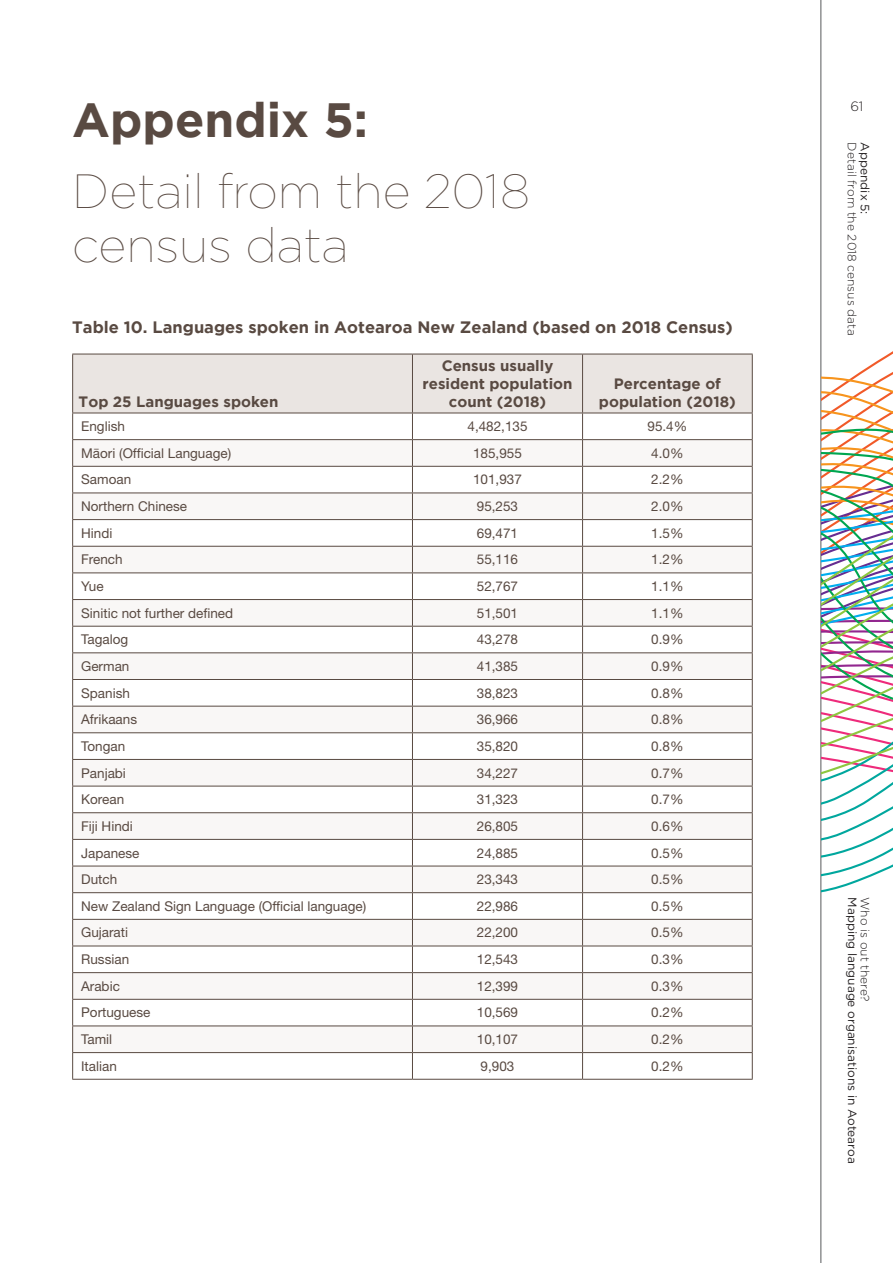
<style>
.page{position:relative;width:893px;height:1263px;background:#fff}
.page>*{position:absolute;margin:0;border:0;box-sizing:border-box;transform-origin:0 0}
.LA_-_Header_L1{font:100 48px/54px "Gotham";color:#594a42}
.LA_-_Header_L1-2{font:700 48px "Gotham";color:#594a42}
.LA_-_Header_L3{font:700 16.5px "Gotham";color:#594a42}
.LA_-_Table_Header_L1{font:700 15px/18px "Gotham";color:#594a42;text-align:center}
.LA_-_Table_Body_Text{font:13.5px "Helvetica Neue LT Pro";color:#594a42}
.t1{font:300 13.5px "Gotham";color:#231f20}
.t2{font:12px "Gotham";color:#231f20}
.t3{font:300 12px "Gotham";color:#231f20}
</style>
<div class="page">
<hr style="left:821px;top:0;width:1px;height:1263px;background:#58595b">
<svg style="left:821px;top:337px;width:72px;height:576px"></svg>
<svg style="left:72px;top:355px;width:681px;height:724px"></svg>
<hr style="left:72px;top:354px;width:340px;height:1px;background:#594a42">
<hr style="left:72px;top:354px;width:1px;height:59px;background:#594a42">
<hr style="left:412px;top:354px;width:171px;height:1px;background:#594a42">
<hr style="left:583px;top:354px;width:170px;height:1px;background:#594a42">
<hr style="left:752px;top:354px;width:1px;height:59px;background:#594a42">
<hr style="left:72px;top:413px;width:340px;height:1px;background:#594a42">
<hr style="left:412px;top:413px;width:171px;height:1px;background:#594a42">
<hr style="left:583px;top:413px;width:170px;height:1px;background:#594a42">
<hr style="left:72px;top:1079px;width:340px;height:1px;background:#594a42">
<hr style="left:412px;top:1079px;width:171px;height:1px;background:#594a42">
<hr style="left:583px;top:1079px;width:170px;height:1px;background:#594a42">
<p class="LA_-_Header_L1-2" style="left:72px;top:92px;width:297px">Appendix 5:</p>
<p class="LA_-_Header_L1" style="left:72px;top:163px;width:459px">Detail from the 2018 census data</p>
<p class="LA_-_Header_L3" style="left:72px;top:317px;width:662px">Table 10. Languages spoken in Aotearoa New Zealand (based on 2018 Census)</p>
<p class="LA_-_Table_Header_L1" style="left:79px;top:392px;width:201px">Top 25 Languages spoken</p>
<p class="LA_-_Table_Header_L1" style="left:423px;top:356px;width:151px">Census usually resident population count (2018)</p>
<p class="LA_-_Table_Header_L1" style="left:599px;top:374px;width:138px">Percentage of population (2018)</p>
<p class="LA_-_Table_Body_Text" style="left:81px;top:418px;width:45px">English</p>
<p class="LA_-_Table_Body_Text" style="left:467px;top:418px;width:62px">4,482,135</p>
<p class="LA_-_Table_Body_Text" style="left:647px;top:418px;width:41px">95.4%</p>
<p class="LA_-_Table_Body_Text" style="left:81px;top:445px;width:152px">Māori (Official Language)</p>
<p class="LA_-_Table_Body_Text" style="left:473px;top:445px;width:50px">185,955</p>
<p class="LA_-_Table_Body_Text" style="left:651px;top:445px;width:34px">4.0%</p>
<p class="LA_-_Table_Body_Text" style="left:81px;top:471px;width:52px">Samoan</p>
<p class="LA_-_Table_Body_Text" style="left:473px;top:471px;width:50px">101,937</p>
<p class="LA_-_Table_Body_Text" style="left:651px;top:471px;width:34px">2.2%</p>
<p class="LA_-_Table_Body_Text" style="left:81px;top:498px;width:108px">Northern Chinese</p>
<p class="LA_-_Table_Body_Text" style="left:477px;top:498px;width:43px">95,253</p>
<p class="LA_-_Table_Body_Text" style="left:651px;top:498px;width:34px">2.0%</p>
<p class="LA_-_Table_Body_Text" style="left:81px;top:525px;width:33px">Hindi</p>
<p class="LA_-_Table_Body_Text" style="left:477px;top:525px;width:43px">69,471</p>
<p class="LA_-_Table_Body_Text" style="left:651px;top:525px;width:34px">1.5%</p>
<p class="LA_-_Table_Body_Text" style="left:81px;top:551px;width:43px">French</p>
<p class="LA_-_Table_Body_Text" style="left:477px;top:551px;width:43px">55,116</p>
<p class="LA_-_Table_Body_Text" style="left:651px;top:551px;width:34px">1.2%</p>
<p class="LA_-_Table_Body_Text" style="left:81px;top:578px;width:24px">Yue</p>
<p class="LA_-_Table_Body_Text" style="left:477px;top:578px;width:43px">52,767</p>
<p class="LA_-_Table_Body_Text" style="left:651px;top:578px;width:34px">1.1%</p>
<p class="LA_-_Table_Body_Text" style="left:81px;top:604px;width:154px">Sinitic not further defined</p>
<p class="LA_-_Table_Body_Text" style="left:477px;top:604px;width:43px">51,501</p>
<p class="LA_-_Table_Body_Text" style="left:651px;top:604px;width:34px">1.1%</p>
<p class="LA_-_Table_Body_Text" style="left:81px;top:631px;width:48px">Tagalog</p>
<p class="LA_-_Table_Body_Text" style="left:477px;top:631px;width:43px">43,278</p>
<p class="LA_-_Table_Body_Text" style="left:651px;top:631px;width:34px">0.9%</p>
<p class="LA_-_Table_Body_Text" style="left:81px;top:658px;width:50px">German</p>
<p class="LA_-_Table_Body_Text" style="left:477px;top:658px;width:43px">41,385</p>
<p class="LA_-_Table_Body_Text" style="left:651px;top:658px;width:34px">0.9%</p>
<p class="LA_-_Table_Body_Text" style="left:81px;top:684px;width:50px">Spanish</p>
<p class="LA_-_Table_Body_Text" style="left:477px;top:684px;width:43px">38,823</p>
<p class="LA_-_Table_Body_Text" style="left:651px;top:684px;width:34px">0.8%</p>
<p class="LA_-_Table_Body_Text" style="left:81px;top:711px;width:57px">Afrikaans</p>
<p class="LA_-_Table_Body_Text" style="left:477px;top:711px;width:43px">36,966</p>
<p class="LA_-_Table_Body_Text" style="left:651px;top:711px;width:34px">0.8%</p>
<p class="LA_-_Table_Body_Text" style="left:81px;top:738px;width:46px">Tongan</p>
<p class="LA_-_Table_Body_Text" style="left:477px;top:738px;width:43px">35,820</p>
<p class="LA_-_Table_Body_Text" style="left:651px;top:738px;width:34px">0.8%</p>
<p class="LA_-_Table_Body_Text" style="left:81px;top:764px;width:46px">Panjabi</p>
<p class="LA_-_Table_Body_Text" style="left:477px;top:764px;width:43px">34,227</p>
<p class="LA_-_Table_Body_Text" style="left:651px;top:764px;width:34px">0.7%</p>
<p class="LA_-_Table_Body_Text" style="left:81px;top:791px;width:45px">Korean</p>
<p class="LA_-_Table_Body_Text" style="left:477px;top:791px;width:43px">31,323</p>
<p class="LA_-_Table_Body_Text" style="left:651px;top:791px;width:34px">0.7%</p>
<p class="LA_-_Table_Body_Text" style="left:81px;top:818px;width:53px">Fiji Hindi</p>
<p class="LA_-_Table_Body_Text" style="left:477px;top:818px;width:43px">26,805</p>
<p class="LA_-_Table_Body_Text" style="left:651px;top:818px;width:34px">0.6%</p>
<p class="LA_-_Table_Body_Text" style="left:81px;top:844px;width:60px">Japanese</p>
<p class="LA_-_Table_Body_Text" style="left:477px;top:844px;width:43px">24,885</p>
<p class="LA_-_Table_Body_Text" style="left:651px;top:844px;width:34px">0.5%</p>
<p class="LA_-_Table_Body_Text" style="left:81px;top:871px;width:38px">Dutch</p>
<p class="LA_-_Table_Body_Text" style="left:477px;top:871px;width:43px">23,343</p>
<p class="LA_-_Table_Body_Text" style="left:651px;top:871px;width:34px">0.5%</p>
<p class="LA_-_Table_Body_Text" style="left:81px;top:898px;width:287px">New Zealand Sign Language (Official language)</p>
<p class="LA_-_Table_Body_Text" style="left:477px;top:898px;width:43px">22,986</p>
<p class="LA_-_Table_Body_Text" style="left:651px;top:898px;width:34px">0.5%</p>
<p class="LA_-_Table_Body_Text" style="left:81px;top:924px;width:48px">Gujarati</p>
<p class="LA_-_Table_Body_Text" style="left:477px;top:924px;width:43px">22,200</p>
<p class="LA_-_Table_Body_Text" style="left:651px;top:924px;width:34px">0.5%</p>
<p class="LA_-_Table_Body_Text" style="left:81px;top:951px;width:50px">Russian</p>
<p class="LA_-_Table_Body_Text" style="left:477px;top:951px;width:43px">12,543</p>
<p class="LA_-_Table_Body_Text" style="left:651px;top:951px;width:34px">0.3%</p>
<p class="LA_-_Table_Body_Text" style="left:81px;top:978px;width:40px">Arabic</p>
<p class="LA_-_Table_Body_Text" style="left:477px;top:978px;width:43px">12,399</p>
<p class="LA_-_Table_Body_Text" style="left:651px;top:978px;width:34px">0.3%</p>
<p class="LA_-_Table_Body_Text" style="left:81px;top:1004px;width:71px">Portuguese</p>
<p class="LA_-_Table_Body_Text" style="left:477px;top:1004px;width:43px">10,569</p>
<p class="LA_-_Table_Body_Text" style="left:651px;top:1004px;width:34px">0.2%</p>
<p class="LA_-_Table_Body_Text" style="left:81px;top:1031px;width:33px">Tamil</p>
<p class="LA_-_Table_Body_Text" style="left:477px;top:1031px;width:43px">10,107</p>
<p class="LA_-_Table_Body_Text" style="left:651px;top:1031px;width:34px">0.2%</p>
<p class="LA_-_Table_Body_Text" style="left:81px;top:1057px;width:37px">Italian</p>
<p class="LA_-_Table_Body_Text" style="left:481px;top:1057px;width:35px">9,903</p>
<p class="LA_-_Table_Body_Text" style="left:651px;top:1057px;width:34px">0.2%</p>
<p class="t1" style="left:850px;top:97px;width:14px">61</p>
<p class="t3" style="left:860px;top:142px;width:195px;rotate:90deg">Detail from the 2018 census data</p>
<p class="t2" style="left:873px;top:142px;width:73px;rotate:90deg">Appendix 5:</p>
<p class="t2" style="left:860px;top:897px;width:268px;rotate:90deg">Mapping language organisations in Aotearoa</p>
<p class="t3" style="left:872px;top:897px;width:106px;rotate:90deg">Who is out there?</p>
</div>
